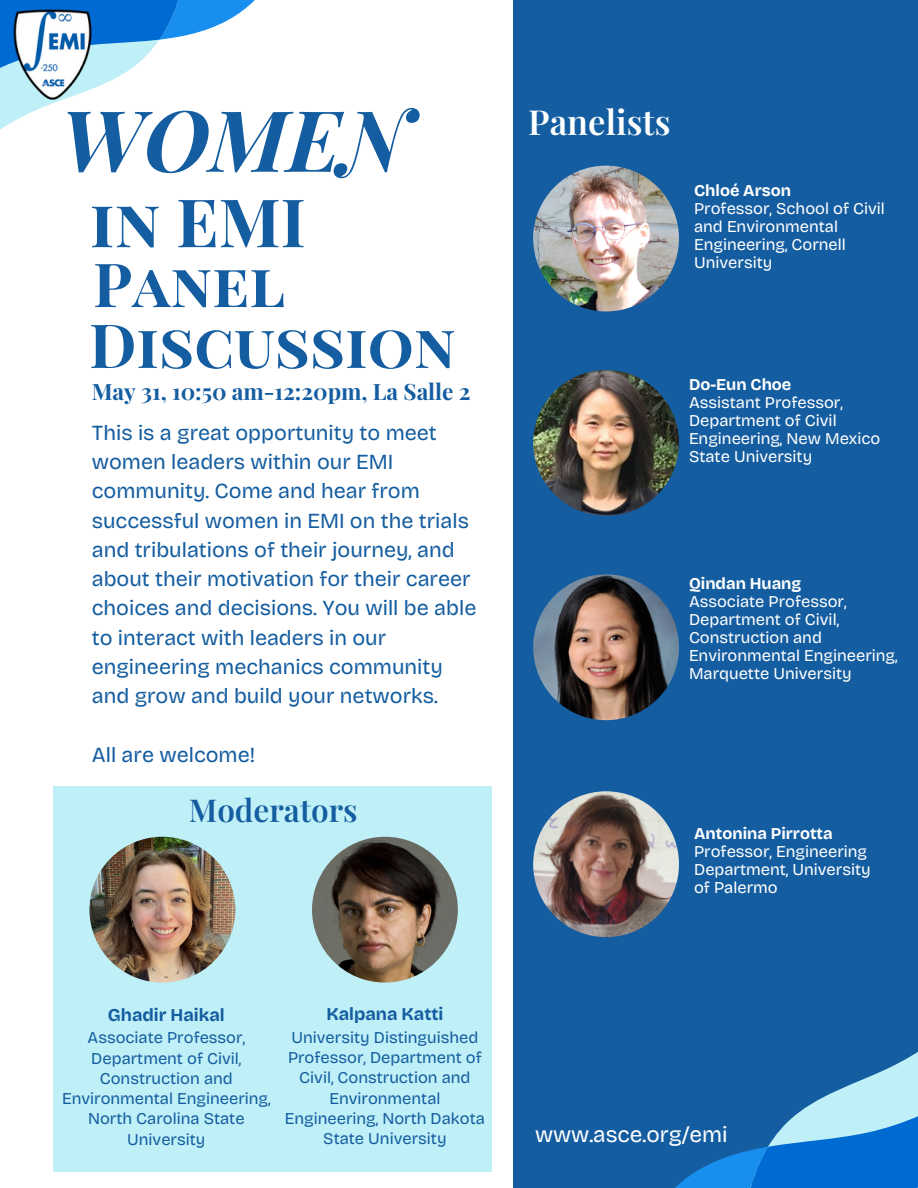
<style>
.page{position:relative;width:918px;height:1188px;background:#fff}
.page>*{position:absolute;margin:0;border:0;box-sizing:border-box;transform-origin:0 0}
.t1{font:italic 700 84.9px "Playfair Display SC";color:#145da0}
.t2{font:700 66.9px "Playfair Display SC";color:#145da0}
.t3{font:700 60.9px "Playfair Display SC";color:#145da0}
.t4{font:600 34.5px "Playfair Display";color:#fff}
.t5{font:600 31.5px "Playfair Display";color:#145da0}
.t6{font:700 22.5px "Playfair Display";color:#145da0}
.t7{font:22.5px "Bricolage Grotesque";color:#fff}
.t8{font:21.45px/29.2px "Bricolage Grotesque";color:#145da0}
.t9{font:700 18px "Bricolage Grotesque";color:#145da0}
.t10{font:16.5px/18px "Bricolage Grotesque";color:#fff}
.t11{font:16.5px/20.2px "Bricolage Grotesque";color:#145da0;text-align:center}
.t12{font:700 16.5px "Bricolage Grotesque";color:#fff}
.s1{font-weight:700}
</style>
<div class="page">
<div style="left:54px;top:787px;width:437px;height:385px;background:#c0f0f7"></div>
<div style="left:514px;top:0;width:404px;height:1188px;background:#145da0"></div>
<svg style="left:224px;top:0;width:20px;height:22px"></svg>
<svg style="left:0;top:0;width:224px;height:130px"></svg>
<svg style="left:675px;top:1170px;width:24px;height:18px"></svg>
<svg style="left:699px;top:1052px;width:219px;height:136px"></svg>
<img style="left:89px;top:837px;width:146px;height:146px;border-radius:50%">
<img style="left:312px;top:837px;width:146px;height:146px;border-radius:50%">
<img style="left:0;top:0;width:97px;height:118px">
<img style="left:533px;top:166px;width:146px;height:145px;border-radius:50%">
<img style="left:533px;top:370px;width:146px;height:146px;border-radius:50%">
<img style="left:533px;top:574px;width:146px;height:146px;border-radius:50%">
<img style="left:533px;top:791px;width:146px;height:146px;border-radius:50%">
<p class="t1" style="left:60px;top:80px;width:352px">WOMEN</p>
<p class="t2" style="left:90px;top:175px;width:218px">in EMI</p>
<p class="t3" style="left:93px;top:241px;width:194px">Panel</p>
<p class="t3" style="left:89px;top:302px;width:368px">Discussion</p>
<p class="t6" style="left:92px;top:376px;width:380px">May 31, 10:50 am-12:20pm, La Salle 2</p>
<p class="t8" style="left:92px;top:418px;width:386px">This is a great opportunity to meet women leaders within our EMI community. Come and hear from successful women in EMI on the trials and tribulations of their journey, and about their motivation for their career choices and decisions. You will be able to interact with leaders in our engineering mechanics community and grow and build your networks.</p>
<p class="t8" style="left:92px;top:740px;width:165px">All are welcome!</p>
<p class="t5" style="left:189px;top:788px;width:170px">Moderators</p>
<h2 class="t4" style="left:528px;top:97px;width:144px">Panelists</h2>
<h2 class="t12" style="left:694px;top:180px;width:98px">Chloé Arson</h2>
<h4 class="t10" style="left:694px;top:199px;width:192px">Professor, School of Civil and Environmental<br>Engineering, Cornell<br>University</h4>
<h5 class="t12" style="left:689px;top:375px;width:104px">Do-Eun Choe</h5>
<h5 class="t10" style="left:689px;top:394px;width:193px">Assistant Professor,<br>Department of Civil<br>Engineering, New Mexico<br>State University</h5>
<h3 class="t12" style="left:689px;top:574px;width:114px">Qindan Huang</h3>
<p class="t10" style="left:689px;top:593px;width:210px">Associate Professor,<br>Department of Civil,<br>Construction and<br>Environmental Engineering,<br>Marquette University</p>
<p class="t10" style="left:694px;top:824px;width:178px"><span class="s1">Antonina Pirrotta<br></span>Professor, Engineering<br>Department, University</p>
<p class="t10" style="left:694px;top:878px;width:85px">of Palermo</p>
<p class="t9" style="left:108px;top:1004px;width:118px">Ghadir Haikal</p>
<h5 class="t11" style="left:62px;top:1028px;width:210px">Associate Professor,<br>Department of Civil,<br>Construction and<br>Environmental Engineering,<br>North Carolina State<br>University</h5>
<h1 class="t9" style="left:326px;top:1004px;width:119px">Kalpana Katti</h1>
<h3 class="t11" style="left:285px;top:1027px;width:202px">University Distinguished<br>Professor, Department of<br>Civil, Construction and<br>Environmental<br>Engineering, North Dakota<br>State University</h3>
<p class="t7" style="left:535px;top:1121px;width:194px">www.asce.org/emi</p>
</div>
